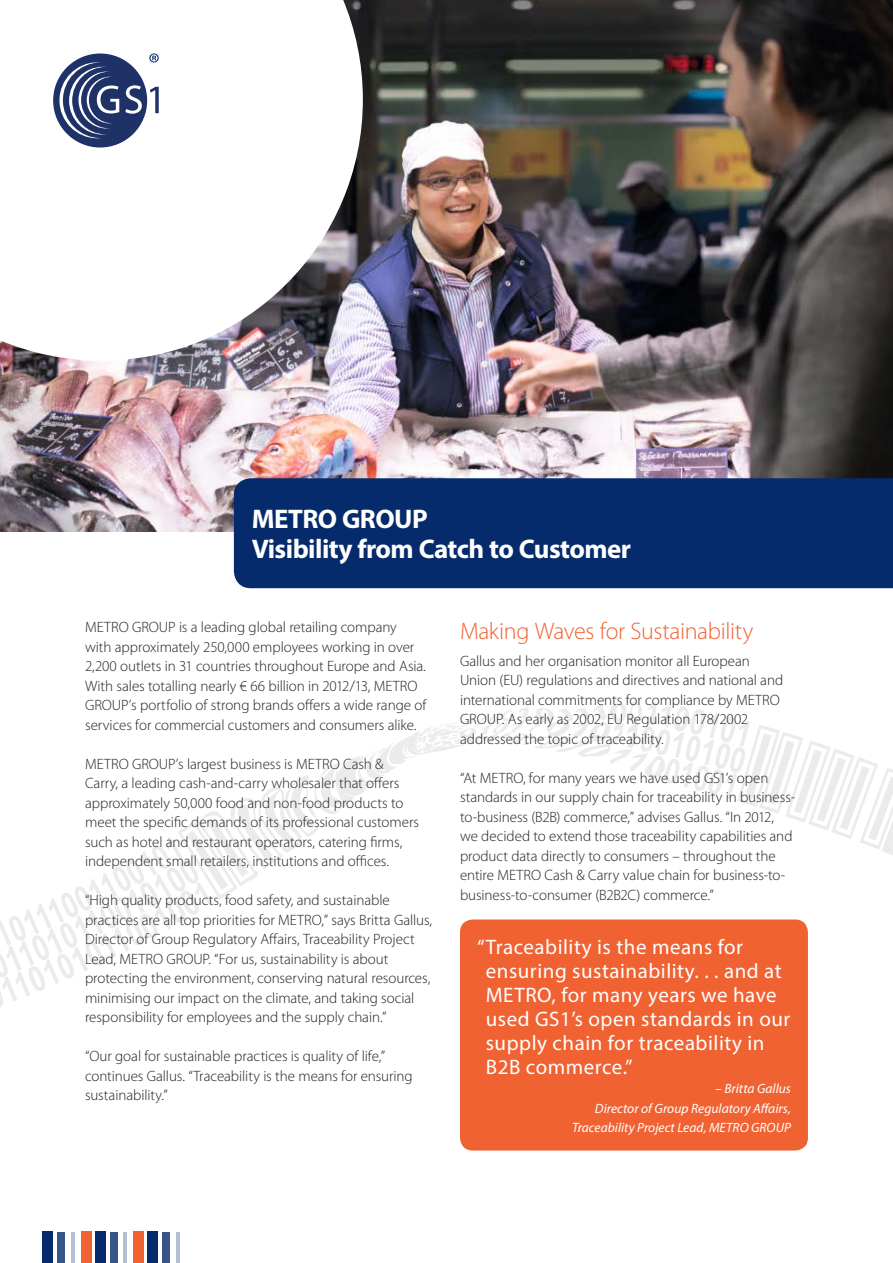
<style>
.page{position:relative;width:893px;height:1263px;background:#fff}
.page>*{position:absolute;margin:0;border:0;box-sizing:border-box;transform-origin:0 0}
.texte{font:700 27px/30px "Myriad Pro";letter-spacing:-.02em;color:#fff}
._0_subhead{font:300 24px "Myriad Pro";letter-spacing:-.015em;color:#f16232}
.t1{font:21px/24px "Myriad Pro";letter-spacing:.025em;color:#fff}
._1_text{font:300 15px/19.5px "Myriad Pro";letter-spacing:-.005em;color:#231f20}
._1_text-2{font:italic 13.5px/19.5px "Myriad Pro";letter-spacing:.005em;color:#fff;text-align:right}
</style>
<div class="page">
<svg style="left:0;top:702px;width:893px;height:305px"></svg>
<img style="left:0;top:0;width:893px;height:531px">
<div style="left:42px;top:1232px;width:11px;height:31px;background:#052b6c"></div>
<div style="left:95px;top:1232px;width:10px;height:31px;background:#052b6c"></div>
<div style="left:147px;top:1232px;width:10px;height:31px;background:#052b6c"></div>
<div style="left:81px;top:1232px;width:11px;height:31px;background:#f16232"></div>
<div style="left:133px;top:1232px;width:11px;height:31px;background:#f16232"></div>
<div style="left:58px;top:1232px;width:7px;height:31px;background:#375589"></div>
<div style="left:110px;top:1232px;width:7px;height:31px;background:#375589"></div>
<div style="left:162px;top:1232px;width:7px;height:31px;background:#375589"></div>
<hr style="left:71px;top:1232px;width:3px;height:31px;background:#052b6c">
<hr style="left:124px;top:1232px;width:3px;height:31px;background:#052b6c">
<hr style="left:176px;top:1232px;width:3px;height:31px;background:#052b6c">
<svg style="left:0;top:0;width:363px;height:361px"></svg>
<div style="left:234px;top:478px;width:659px;height:110px;background:#052b6c"></div>
<svg style="left:149px;top:53px;width:10px;height:10px"></svg>
<div style="left:53px;top:53px;width:94px;height:95px;background:#1f3268;border-radius:50%"></div>
<svg style="left:125px;top:85px;width:17px;height:29px"></svg>
<svg style="left:150px;top:87px;width:9px;height:26px"></svg>
<svg style="left:59px;top:62px;width:60px;height:76px"></svg>
<div style="left:460px;top:919px;width:348px;height:231px;background:#f16232;border-radius:13px"></div>
<p class="texte" style="left:252px;top:503px;width:381px">METRO GROUP<br>Visibility from Catch to Customer</p>
<p class="_1_text" style="left:85px;top:617px;width:343px">METRO GROUP is a leading global retailing company with approximately 250,000 employees working in over 2,200 outlets in 31 countries throughout Europe and Asia.<br>With sales totalling nearly € 66 billion in 2012/13, METRO GROUP’s portfolio of strong brands offers a wide range of services for commercial customers and consumers alike.</p>
<p class="_1_text" style="left:85px;top:754px;width:336px">METRO GROUP’s largest business is METRO Cash &amp; Carry, a leading cash-and-carry wholesaler that offers approximately 50,000 food and non-food products to meet the specific demands of its professional customers such as hotel and restaurant operators, catering firms, independent small retailers, institutions and offices.</p>
<p class="_1_text" style="left:85px;top:890px;width:349px">“High quality products, food safety, and sustainable practices are all top priorities for METRO,” says Britta Gallus, Director of Group Regulatory Affairs, Traceability Project Lead, METRO GROUP. “For us, sustainability is about protecting the environment, conserving natural resources, minimising our impact on the climate, and taking social responsibility for employees and the supply chain.”</p>
<p class="_1_text" style="left:85px;top:1046px;width:329px">“Our goal for sustainable practices is quality of life,” continues Gallus. “Traceability is the means for ensuring sustainability.”</p>
<p class="_0_subhead" style="left:460px;top:616px;width:295px">Making Waves for Sustainability</p>
<p class="_1_text" style="left:460px;top:651px;width:325px">Gallus and her organisation monitor all European Union (EU) regulations and directives and national and international commitments for compliance by METRO GROUP. As early as 2002, EU Regulation 178/2002 addressed the topic of traceability.</p>
<p class="_1_text" style="left:460px;top:768px;width:337px">“At METRO, for many years we have used GS1’s open standards in our supply chain for traceability in business&shy;to-business (B2B) commerce,” advises Gallus. “In 2012, we decided to extend those traceability capabilities and product data directly to consumers – throughout the entire METRO Cash &amp; Carry value chain for business-to&shy;business-to-consumer (B2B2C) commerce.”</p>
<p class="t1" style="left:486px;top:934px;width:306px;text-indent:-9px">“Traceability is the means for ensuring sustainability. . . and at<br>METRO, for many years we have used GS1’s open standards in our supply chain for traceability in<br>B2B commerce.”</p>
<p class="_1_text-2" style="left:572px;top:1079px;width:220px">– Britta Gallus<br>Director of Group Regulatory Affairs,<br>Traceability Project Lead, METRO GROUP</p>
</div>
